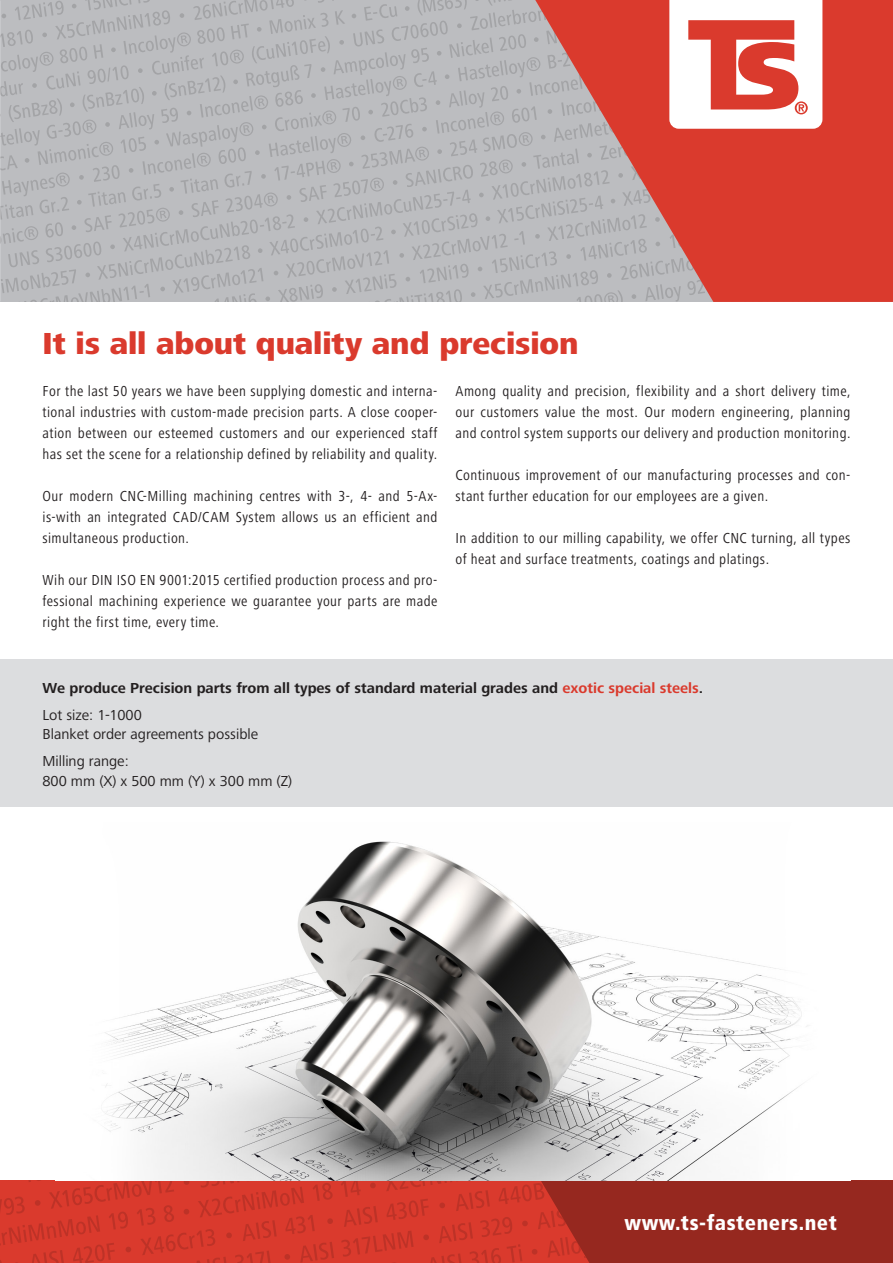
<style>
.page{position:relative;width:893px;height:1263px;background:#fff}
.page>*{position:absolute;margin:0;border:0;box-sizing:border-box;transform-origin:0 0}
.t1{font:800 31.5px "Frutiger Next";letter-spacing:-.005em;color:#da3a2d}
.t2{font:900 condensed 21px "Frutiger LT Std";letter-spacing:.025em;color:#fff}
.t3{font:condensed 15px/21px "Frutiger Next";letter-spacing:.03em;color:#231f20;text-align:justify}
.t4{font:700 15px/27px "Frutiger Next";color:#231f20}
.t5{font:15px/27px "Frutiger Next";color:#231f20}
.s1{color:#da3a2d}
.s2{font-weight:400}
</style>
<div class="page">
<svg style="left:0;top:292px;width:535px;height:10px;background:#b7b8bb"></svg>
<svg style="left:0;top:266px;width:535px;height:26px;background:#b8b8bb"></svg>
<svg style="left:0;top:244px;width:535px;height:22px;background:#b7b8bb"></svg>
<svg style="left:0;top:217px;width:535px;height:27px;background:#b8b9bb"></svg>
<svg style="left:0;top:196px;width:535px;height:21px;background:#b8b9bb"></svg>
<svg style="left:0;top:169px;width:535px;height:27px;background:#b8b9bc"></svg>
<svg style="left:0;top:150px;width:535px;height:19px;background:#b8b8bb"></svg>
<svg style="left:0;top:129px;width:535px;height:21px;background:#b8b8bb"></svg>
<div style="left:0;top:659px;width:893px;height:148px;background:#dcdddf"></div>
<svg style="left:0;top:1180px;width:893px;height:83px;background:#be3429"></svg>
<svg style="left:535px;top:129px;width:358px;height:173px;background:#cd675f"></svg>
<svg style="left:0;top:0;width:893px;height:129px;background:#c8a1a0"></svg>
<img style="left:105px;top:841px;width:703px;height:339px">
<h1 class="t1" style="left:43px;top:326px;width:537px">It is all about quality and precision</h1>
<p class="t3" style="left:43px;top:380px;width:396px">For the last 50 years we have been supplying domestic and interna&shy;tional industries with custom-made precision parts. A close cooper&shy;ation between our esteemed customers and our experienced staff has set the scene for a relationship defined by reliability and quality.</p>
<p class="t3" style="left:43px;top:485px;width:396px">Our modern CNC-Milling machining centres with 3-, 4- and 5-Ax&shy;is-with an integrated CAD/CAM System allows us an efficient and simultaneous production.</p>
<p class="t3" style="left:43px;top:569px;width:396px">Wih our DIN ISO EN 9001:2015 certified production process and pro&shy;fessional machining experience we guarantee your parts are made right the first time, every time.</p>
<p class="t3" style="left:455px;top:380px;width:396px">Among quality and precision, flexibility and a short delivery time, our customers value the most. Our modern engineering, planning and control system supports our delivery and production monitoring.</p>
<p class="t3" style="left:455px;top:464px;width:396px">Continuous improvement of our manufacturing processes and con&shy;stant further education for our employees are a given.</p>
<p class="t3" style="left:455px;top:527px;width:396px">In addition to our milling capability, we offer CNC turning, all types of heat and surface treatments, coatings and platings.</p>
<p class="t4" style="left:43px;top:674px;width:662px">We produce Precision parts from all types of standard material grades and <span class="s1">exotic special steels</span>.<br><span class="s2">Lot size: 1-1000</span></p>
<p class="t5" style="left:43px;top:721px;width:217px">Blanket order agreements possible<br>Milling range:</p>
<p class="t5" style="left:43px;top:767px;width:251px">800 mm (X) x 500 mm (Y) x 300 mm (Z)</p>
<h2 class="t2" style="left:624px;top:1210px;width:214px">www.ts-fasteners.net</h2>
</div>
